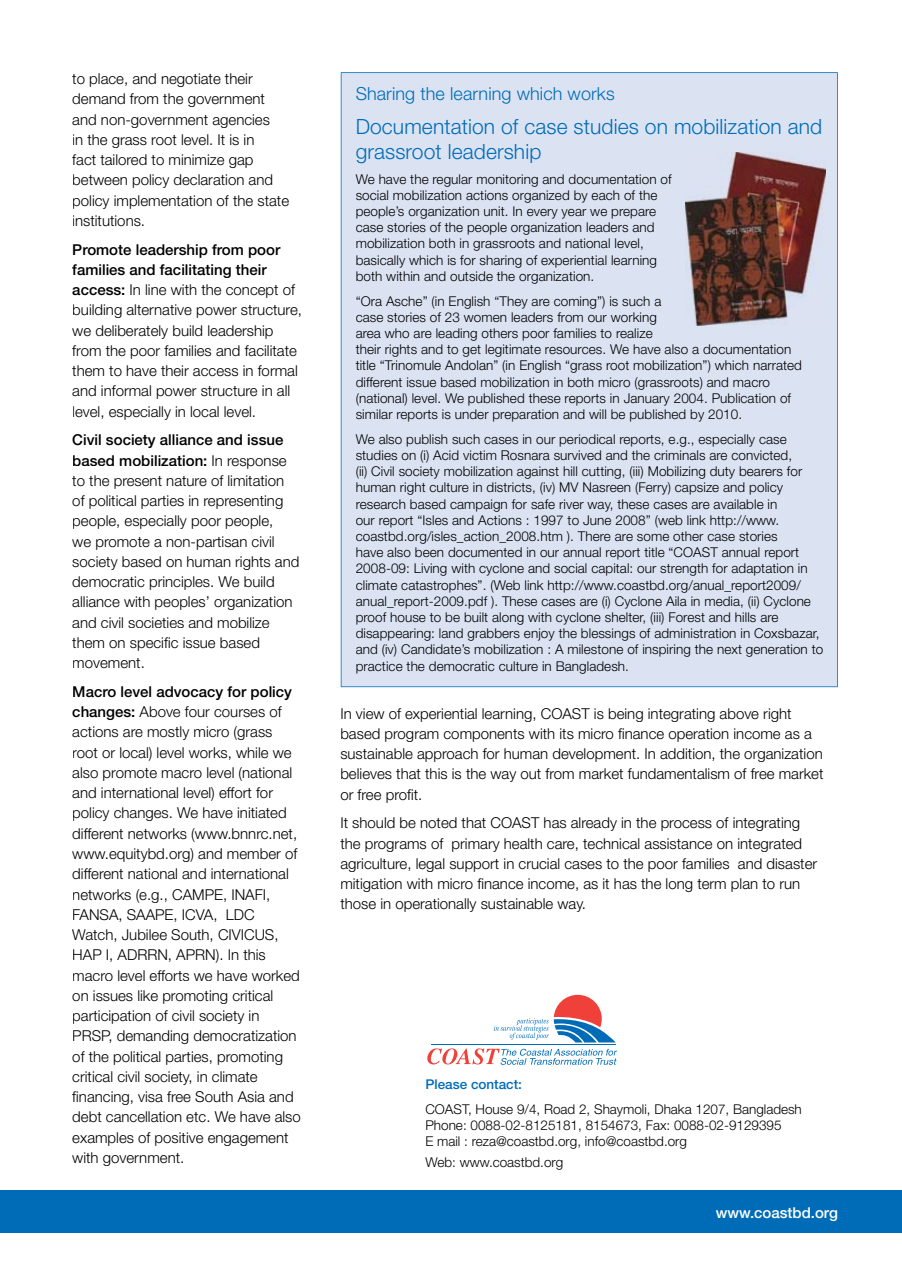
<style>
.page{position:relative;width:902px;height:1280px;background:#fff}
.page>*{position:absolute;margin:0;border:0;box-sizing:border-box;transform-origin:0 0}
.t1{font:300 21px/25.2px "Helvetica Neue";letter-spacing:.005em;color:#006cb7}
.t2{font:300 18px "Helvetica Neue";letter-spacing:.005em;color:#006cb7}
.t3{font:300 15px/20.2px "Helvetica Neue";color:#000}
.t4{font:500 15px "Helvetica Neue";color:#fff}
.t5{font:300 13.5px/16.2px "Helvetica Neue";letter-spacing:.005em;color:#000}
.t6{font:500 13.5px "Helvetica Neue";color:#006cb7}
.s1{font-weight:500}
</style>
<div class="page">
<div style="left:0;top:1191px;width:901px;height:42px;background:#006cb7"></div>
<div style="left:341px;top:72px;width:496px;height:615px;background:#dbe3f3"></div>
<div style="left:355px;top:174px;width:316px;height:12px;background:#dbe3f3"></div>
<div style="left:356px;top:190px;width:301px;height:13px;background:#dbe3f3"></div>
<div style="left:356px;top:206px;width:300px;height:13px;background:#dbe3f3"></div>
<div style="left:356px;top:223px;width:298px;height:12px;background:#dbe3f3"></div>
<div style="left:356px;top:239px;width:287px;height:12px;background:#dbe3f3"></div>
<div style="left:356px;top:255px;width:301px;height:12px;background:#dbe3f3"></div>
<div style="left:356px;top:271px;width:237px;height:13px;background:#dbe3f3"></div>
<div style="left:356px;top:296px;width:305px;height:12px;background:#dbe3f3"></div>
<div style="left:356px;top:312px;width:301px;height:13px;background:#dbe3f3"></div>
<div style="left:356px;top:328px;width:296px;height:13px;background:#dbe3f3"></div>
<div style="left:356px;top:345px;width:435px;height:12px;background:#dbe3f3"></div>
<div style="left:356px;top:361px;width:446px;height:12px;background:#dbe3f3"></div>
<div style="left:356px;top:377px;width:414px;height:12px;background:#dbe3f3"></div>
<div style="left:356px;top:393px;width:435px;height:12px;background:#dbe3f3"></div>
<div style="left:356px;top:409px;width:384px;height:13px;background:#dbe3f3"></div>
<div style="left:355px;top:434px;width:431px;height:12px;background:#dbe3f3"></div>
<div style="left:356px;top:450px;width:436px;height:12px;background:#dbe3f3"></div>
<div style="left:356px;top:466px;width:446px;height:13px;background:#dbe3f3"></div>
<div style="left:356px;top:482px;width:427px;height:13px;background:#dbe3f3"></div>
<div style="left:356px;top:499px;width:421px;height:12px;background:#dbe3f3"></div>
<div style="left:356px;top:515px;width:422px;height:12px;background:#dbe3f3"></div>
<div style="left:356px;top:531px;width:421px;height:13px;background:#dbe3f3"></div>
<div style="left:356px;top:547px;width:443px;height:13px;background:#dbe3f3"></div>
<div style="left:356px;top:564px;width:451px;height:12px;background:#dbe3f3"></div>
<div style="left:356px;top:580px;width:445px;height:12px;background:#dbe3f3"></div>
<div style="left:356px;top:596px;width:454px;height:12px;background:#dbe3f3"></div>
<div style="left:356px;top:612px;width:422px;height:13px;background:#dbe3f3"></div>
<div style="left:356px;top:628px;width:463px;height:13px;background:#dbe3f3"></div>
<div style="left:356px;top:644px;width:467px;height:13px;background:#dbe3f3"></div>
<div style="left:356px;top:661px;width:271px;height:12px;background:#dbe3f3"></div>
<img style="left:685px;top:152px;width:140px;height:174px">
<hr style="left:431px;top:1044px;width:184px;height:1px;background:#006cb7">
<svg style="left:494px;top:995px;width:121px;height:47px"></svg>
<svg style="left:427px;top:1048px;width:190px;height:17px"></svg>
<p class="t3" style="left:72px;top:68px;width:218px">to place, and negotiate their demand from the government and non-government agencies<br>in the grass root level. It is in<br>fact tailored to minimize gap between policy declaration and policy implementation of the state institutions.</p>
<p class="t3" style="left:72px;top:239px;width:231px"><span class="s1">Promote leadership from poor families and facilitating their access:</span> In line with the concept of building alternative power structure, we deliberately build leadership from the poor families and facilitate them to have their access in formal and informal power structure in all level, especially in local level.</p>
<p class="t3" style="left:72px;top:430px;width:228px"><span class="s1">Civil society alliance and issue based mobilization:</span> In response to the present nature of limitation of political parties in representing people, especially poor people,<br>we promote a non-partisan civil society based on human rights and democratic principles. We build alliance with peoples’ organization and civil societies and mobilize them on specific issue based movement.</p>
<p class="t3" style="left:72px;top:681px;width:230px"><span class="s1">Macro level advocacy for policy changes:</span> Above four courses of actions are mostly micro (grass root or local) level works, while we also promote macro level (national and international level) effort for policy changes. We have initiated different networks (www.bnnrc.net, www.equitybd.org) and member of different national and international networks (e.g., CAMPE, INAFI,<br>FANSA, SAAPE, ICVA, LDC<br>Watch, Jubilee South, CIVICUS,<br>HAP I, ADRRN, APRN). In this macro level efforts we have worked on issues like promoting critical participation of civil society in<br>PRSP, demanding democratization of the political parties, promoting critical civil society, in climate financing, visa free South Asia and debt cancellation etc. We have also examples of positive engagement with government.</p>
<p class="t2" style="left:355px;top:83px;width:260px">Sharing the learning which works</p>
<h1 class="t1" style="left:355px;top:113px;width:468px">Documentation of case studies on mobilization and grassroot leadership</h1>
<p class="t5" style="left:355px;top:170px;width:317px">We have the regular monitoring and documentation of social mobilization actions organized by each of the people’s organization unit. In every year we prepare case stories of the people organization leaders and mobilization both in grassroots and national level, basically which is for sharing of experiential learning both within and outside the organization.</p>
<p class="t5" style="left:355px;top:292px;width:448px">“Ora Asche” (in English “They are coming”) is such a<br>case stories of 23 women leaders from our working<br>area who are leading others poor families to realize<br>their rights and to get legitimate resources. We have also a documentation title “Trinomule Andolan” (in English “grass root mobilization”) which narrated different issue based mobilization in both micro (grassroots) and macro (national) level. We published these reports in January 2004. Publication of similar reports is under preparation and will be published by 2010.</p>
<p class="t5" style="left:355px;top:430px;width:469px">We also publish such cases in our periodical reports, e.g., especially case studies on (i) Acid victim Rosnara survived and the criminals are convicted,<br>(ii) Civil society mobilization against hill cutting, (iii) Mobilizing duty bearers for human right culture in districts, (iv) MV Nasreen (Ferry) capsize and policy research based campaign for safe river way, these cases are available in<br>our report “Isles and Actions : 1997 to June 2008” (web link http://www. coastbd.org/isles_action_2008.htm ). There are some other case stories<br>have also been documented in our annual report title “COAST annual report 2008-09: Living with cyclone and social capital: our strength for adaptation in climate catastrophes”. (Web link http://www.coastbd.org/anual_report2009/ anual_report-2009.pdf ). These cases are (i) Cyclone Aila in media, (ii) Cyclone proof house to be built along with cyclone shelter, (iii) Forest and hills are disappearing: land grabbers enjoy the blessings of administration in Coxsbazar, and (iv) Candidate’s mobilization : A milestone of inspiring the next generation to practice the democratic culture in Bangladesh.</p>
<p class="t3" style="left:340px;top:703px;width:484px">In view of experiential learning, COAST is being integrating above right based program components with its micro finance operation income as a sustainable approach for human development. In addition, the organization believes that this is the way out from market fundamentalism of free market or free profit.</p>
<p class="t3" style="left:340px;top:812px;width:478px">It should be noted that COAST has already in the process of integrating the programs of primary health care, technical assistance on integrated agriculture, legal support in crucial cases to the poor families and disaster mitigation with micro finance income, as it has the long term plan to run those in operationally sustainable way.</p>
<p class="t6" style="left:425px;top:1076px;width:98px">Please contact:</p>
<p class="t5" style="left:425px;top:1101px;width:378px">COAST, House 9/4, Road 2, Shaymoli, Dhaka 1207, Bangladesh<br>Phone: 0088-02-8125181, 8154673, Fax: 0088-02-9129395<br>E mail : reza@coastbd.org, info@coastbd.org</p>
<p class="t5" style="left:425px;top:1154px;width:139px">Web: www.coastbd.org</p>
<p class="t4" style="left:715px;top:1203px;width:124px">www.coastbd.org</p>
</div>
